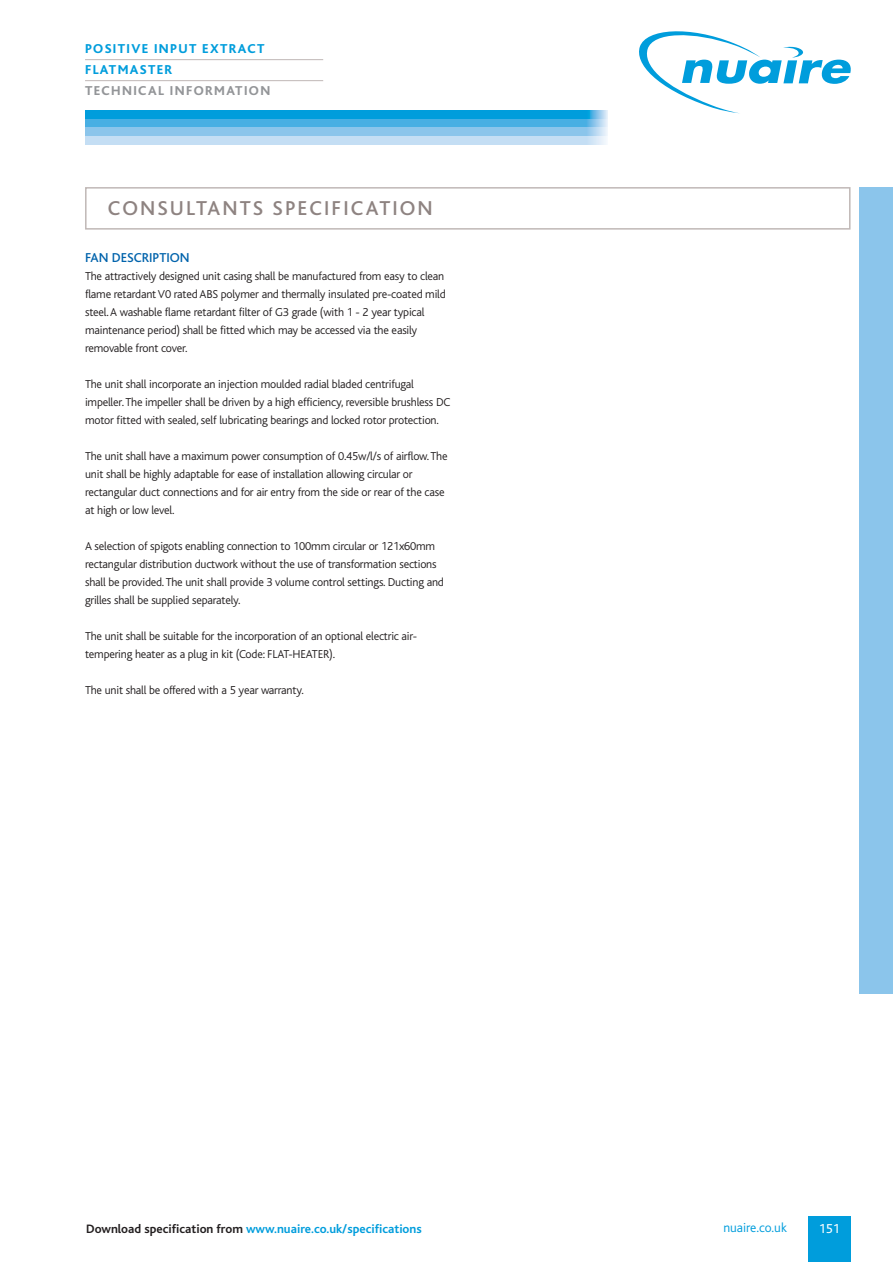
<style>
.page{position:relative;width:893px;height:1263px;background:#fff}
.page>*{position:absolute;margin:0;border:0;box-sizing:border-box;transform-origin:0 0}
.t1{font:500 21px "Bliss";letter-spacing:.1em;color:#8e8381}
.t2{font:800 13.5px/21px "Bliss";letter-spacing:.1em;color:#009ddc}
.t3{font:800 13.5px "Bliss";letter-spacing:.1em;color:#939598}
.t4{font:500 13.5px "Bliss";color:#0063ac}
.t5{font:300 13.5px "Bliss";color:#009ddc}
.t6{font:13.5px "Bliss";color:#fff}
.t7{font:700 12.75px "Bliss";color:#009ddc}
.t8{font:300 12px/18px "Bliss";letter-spacing:-.015em;color:#231f20}
.s1{color:#231f20}
</style>
<div class="page">
<svg style="left:639px;top:31px;width:212px;height:82px"></svg>
<div style="left:808px;top:1216px;width:42px;height:46px;background:#009ddc"></div>
<div style="left:85px;top:111px;width:527px;height:8px;background:#009ddc"></div>
<div style="left:85px;top:119px;width:527px;height:9px;background:#48afe3"></div>
<div style="left:85px;top:128px;width:527px;height:8px;background:#8bc5eb"></div>
<div style="left:85px;top:136px;width:527px;height:9px;background:#c4def4"></div>
<hr style="left:85px;top:59px;width:238px;height:1px;background:#c0b8b6">
<hr style="left:85px;top:80px;width:238px;height:1px;background:#c0b8b6">
<img style="left:587px;top:111px;width:21px;height:34px">
<hr style="left:608px;top:111px;width:4px;height:34px;background:#fff">
<div style="left:859px;top:187px;width:33px;height:806px;background:#8bc5eb"></div>
<div style="left:85px;top:187px;width:765px;height:43px;border:2px solid #c0b8b6"></div>
<p class="t2" style="left:85px;top:40px;width:181px">POSITIVE INPUT EXTRACT<br>FLATMASTER</p>
<p class="t3" style="left:85px;top:86px;width:187px">TECHNICAL INFORMATION</p>
<h1 class="t1" style="left:108px;top:200px;width:326px">CONSULTANTS SPECIFICATION</h1>
<p class="t4" style="left:85px;top:252px;width:106px">FAN DESCRIPTION</p>
<p class="t8" style="left:85px;top:268px;width:362px">The attractively designed unit casing shall be manufactured from easy to clean flame retardant V0 rated ABS polymer and thermally insulated pre-coated mild steel. A washable flame retardant filter of G3 grade (with 1 - 2 year typical maintenance period) shall be fitted which may be accessed via the easily removable front cover.</p>
<p class="t8" style="left:85px;top:376px;width:367px">The unit shall incorporate an injection moulded radial bladed centrifugal impeller. The impeller shall be driven by a high efficiency, reversible brushless DC motor fitted with sealed, self lubricating bearings and locked rotor protection.</p>
<p class="t8" style="left:85px;top:448px;width:364px">The unit shall have a maximum power consumption of 0.45w/l/s of airflow. The unit shall be highly adaptable for ease of installation allowing circular or rectangular duct connections and for air entry from the side or rear of the case at high or low level.</p>
<p class="t8" style="left:85px;top:538px;width:360px">A selection of spigots enabling connection to 100mm circular or 121x60mm rectangular distribution ductwork without the use of transformation sections shall be provided. The unit shall provide 3 volume control settings. Ducting and grilles shall be supplied separately.</p>
<p class="t8" style="left:85px;top:628px;width:333px">The unit shall be suitable for the incorporation of an optional electric air&shy;tempering heater as a plug in kit (Code: FLAT-HEATER).</p>
<p class="t8" style="left:85px;top:682px;width:220px">The unit shall be offered with a 5 year warranty.</p>
<p class="t7" style="left:86px;top:1224px;width:337px"><span class="s1">Download specification from</span> www.nuaire.co.uk/specifications</p>
<p class="t5" style="left:723px;top:1223px;width:65px">nuaire.co.uk</p>
<p class="t6" style="left:819px;top:1223px;width:23px">151</p>
</div>
